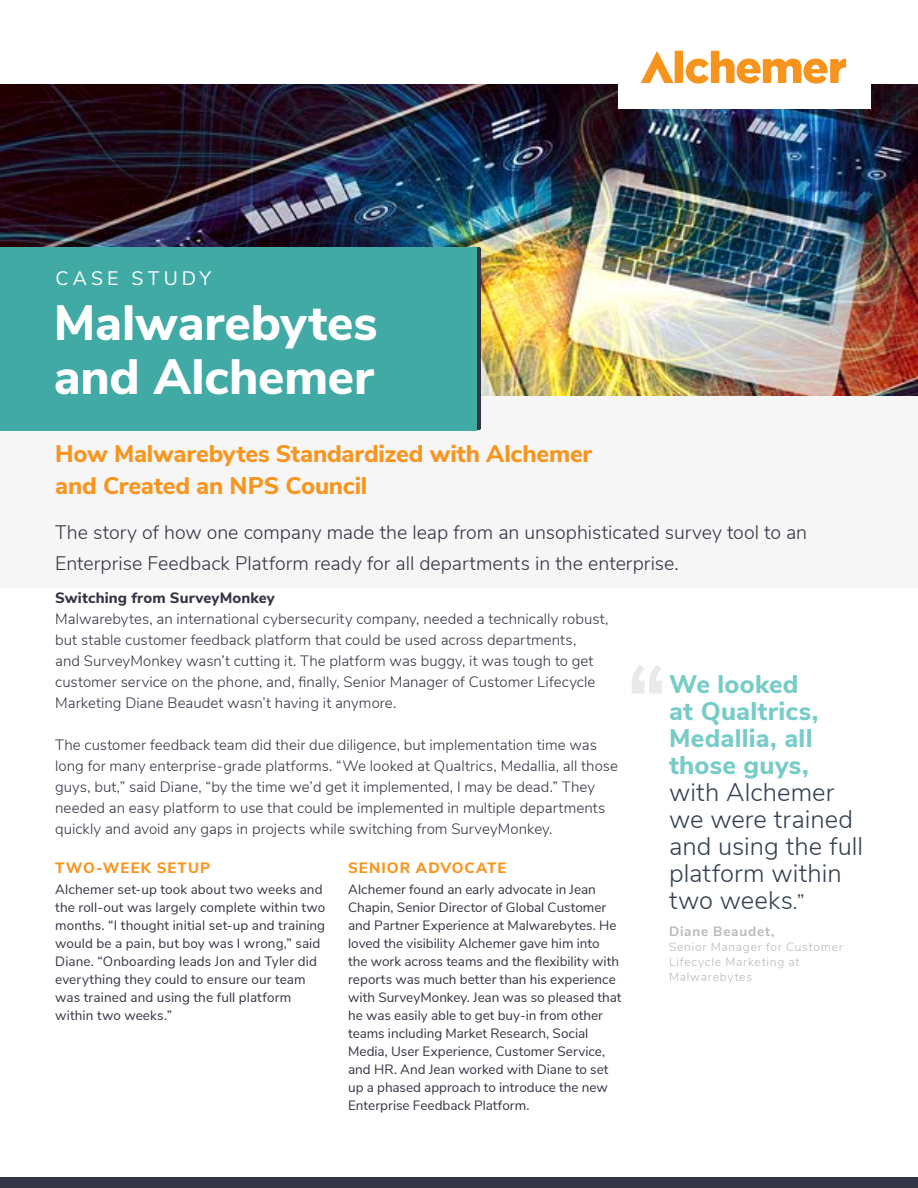
<style>
.page{position:relative;width:918px;height:1188px;background:#fff}
.page>*{position:absolute;margin:0;border:0;box-sizing:border-box;transform-origin:0 0}
.t1{font:800 49.5px/54px "Nunito Sans";letter-spacing:-.005em;color:#fff}
.t2{font:300 25.5px/27px "Nunito Sans";letter-spacing:.005em;color:#354151}
.t3{font:800 25.5px/27px "Nunito Sans";letter-spacing:.01em;color:#77ccc8}
.t4{font:800 24px/31.5px "Nunito Sans";letter-spacing:-.01em;color:#f8951f}
.t5{font:300 19.5px/31.5px "Nunito Sans";color:#333444}
.t6{font:19.5px "Nunito Sans";letter-spacing:.215em;color:#fff}
.t7{font:300 15px/21px "Nunito Sans";letter-spacing:.005em;color:#333444}
.t8{font:800 15px "Nunito Sans";letter-spacing:.07em;color:#f8951f}
.t9{font:800 15px "Nunito Sans";letter-spacing:.01em;color:#333444}
.t10{font:13.5px/18px "Nunito Sans";color:#333444}
.t11{font:700 13.5px "Nunito Sans";letter-spacing:.06em;color:#b7b9bb}
.t12{font:300 12px/15px "Nunito Sans";letter-spacing:.06em;color:#b7b9bb}
.s1{font-size:21px}
</style>
<div class="page">
<img style="left:0;top:84px;width:918px;height:312px">
<div style="left:0;top:396px;width:918px;height:192px;background:#f6f6f6"></div>
<div style="left:0;top:1177px;width:918px;height:11px;background:#333444"></div>
<svg style="left:476px;top:247px;width:5px;height:183px"></svg>
<div style="left:0;top:247px;width:476px;height:183px;background:#41aaa5"></div>
<div style="left:619px;top:20px;width:252px;height:88px;background:#fff"></div>
<svg style="left:641px;top:51px;width:205px;height:33px"></svg>
<svg style="left:632px;top:665px;width:30px;height:29px"></svg>
<h3 class="t6" style="left:56px;top:264px;width:157px">CASE STUDY</h3>
<h1 class="t1" style="left:54px;top:293px;width:325px">Malwarebytes and Alchemer</h1>
<h3 class="t4" style="left:55px;top:437px;width:539px">How Malwarebytes Standardized with Alchemer and Created an NPS Council</h3>
<h3 class="t5" style="left:55px;top:515px;width:754px">The story of how one company made the leap from an unsophisticated survey tool to an<br>Enterprise Feedback Platform ready for all departments in the enterprise.</h3>
<p class="t9" style="left:55px;top:586px;width:221px">Switching from SurveyMonkey</p>
<p class="t7" style="left:55px;top:607px;width:555px">Malwarebytes, an international cybersecurity company, needed a technically robust, but stable customer feedback platform that could be used across departments,<br>and SurveyMonkey wasn’t cutting it. The platform was buggy, it was tough to get customer service on the phone, and, finally, Senior Manager of Customer Lifecycle Marketing Diane Beaudet wasn’t having it anymore.</p>
<p class="t7" style="left:55px;top:733px;width:564px">The customer feedback team did their due diligence, but implementation time was long for many enterprise-grade platforms. “We looked at Qualtrics, Medallia, all those guys, but,” said Diane, “by the time we’d get it implemented, I may be dead.” They needed an easy platform to use that could be implemented in multiple departments quickly and avoid any gaps in projects while switching from SurveyMonkey.</p>
<p class="t8" style="left:55px;top:856px;width:157px">TWO-WEEK SETUP</p>
<p class="t10" style="left:55px;top:880px;width:272px">Alchemer set-up took about two weeks and the roll-out was largely complete within two months. “I thought initial set-up and training would be a pain, but boy was I wrong,” said Diane. “Onboarding leads Jon and Tyler did everything they could to ensure our team was trained and using the full platform within two weeks.”</p>
<p class="t8" style="left:348px;top:856px;width:160px">SENIOR ADVOCATE</p>
<p class="t10" style="left:348px;top:880px;width:275px">Alchemer found an early advocate in Jean Chapin, Senior Director of Global Customer and Partner Experience at Malwarebytes. He loved the visibility Alchemer gave him into the work across teams and the flexibility with reports was much better than his experience with SurveyMonkey. Jean was so pleased that he was easily able to get buy-in from other teams including Market Research, Social Media, User Experience, Customer Service, and HR. And Jean worked with Diane to set up a phased approach to introduce the new Enterprise Feedback Platform.</p>
<h2 class="t3" style="left:669px;top:669px;width:151px">We looked at Qualtrics,<br>Medallia, all those guys,</h2>
<h2 class="t2" style="left:669px;top:777px;width:196px">with Alchemer we were trained and using the full platform within two weeks<span class="s1">.”</span></h2>
<p class="t11" style="left:669px;top:922px;width:107px">Diane Beaudet,</p>
<p class="t12" style="left:669px;top:939px;width:175px">Senior Manager for Customer<br>Lifecycle Marketing at<br>Malwarebytes</p>
</div>
